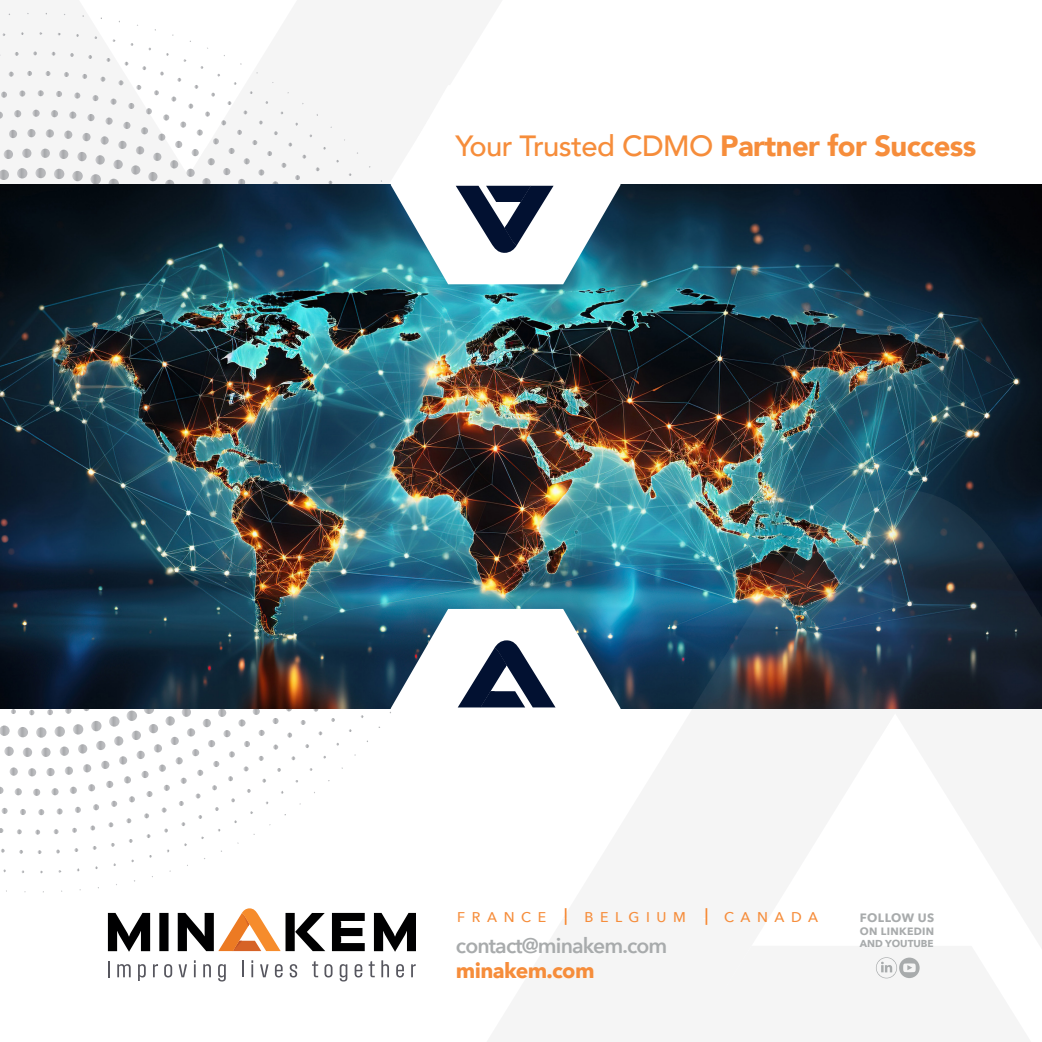
<style>
.page{position:relative;width:1042px;height:1042px;background:#fff}
.page>*{position:absolute;margin:0;border:0;box-sizing:border-box;transform-origin:0 0}
.t1{font:900 29.22px "Avenir";letter-spacing:-.02em;color:#f68d3b}
.t2{font:600 21.18px "Avenir Next";letter-spacing:-.04em;color:#a8abac}
.t3{font:700 21.18px "Avenir Next";letter-spacing:-.03em;color:#f68d3b}
.t4{font:500 14.17px "Avenir Next";letter-spacing:.47em;color:#f68d3b}
.t5{font:700 12.08px "Avenir Next";letter-spacing:.03em;color:#a8abac}
.t6{font:700 10.5px "Avenir Next";letter-spacing:.03em;color:#a8abac}
.t7{font:700 9.97px "Avenir Next";color:#a8abac}
.s1{font-weight:500}
.s2{color:#fff}
</style>
<div class="page">
<img style="left:555px;top:185px;width:487px;height:370px">
<svg style="left:555px;top:184px;width:66px;height:100px"></svg>
<img style="left:0;top:13px;width:555px;height:879px">
<svg style="left:629px;top:376px;width:10px;height:8px"></svg>
<svg style="left:652px;top:384px;width:12px;height:7px"></svg>
<img style="left:456px;top:555px;width:331px;height:370px">
<img style="left:787px;top:489px;width:255px;height:220px">
<svg style="left:565px;top:908px;width:1px;height:17px"></svg>
<svg style="left:705px;top:908px;width:2px;height:17px"></svg>
<svg style="left:108px;top:908px;width:308px;height:43px"></svg>
<svg style="left:108px;top:961px;width:2px;height:16px"></svg>
<svg style="left:117px;top:964px;width:14px;height:13px"></svg>
<svg style="left:138px;top:964px;width:8px;height:16px"></svg>
<svg style="left:153px;top:964px;width:5px;height:13px"></svg>
<svg style="left:164px;top:964px;width:8px;height:13px"></svg>
<svg style="left:178px;top:964px;width:9px;height:13px"></svg>
<svg style="left:194px;top:960px;width:2px;height:17px"></svg>
<svg style="left:203px;top:964px;width:8px;height:13px"></svg>
<svg style="left:218px;top:964px;width:8px;height:17px"></svg>
<svg style="left:242px;top:960px;width:2px;height:17px"></svg>
<svg style="left:251px;top:960px;width:2px;height:17px"></svg>
<svg style="left:260px;top:964px;width:9px;height:13px"></svg>
<svg style="left:275px;top:964px;width:8px;height:13px"></svg>
<svg style="left:290px;top:964px;width:7px;height:13px"></svg>
<svg style="left:312px;top:961px;width:6px;height:16px"></svg>
<svg style="left:324px;top:964px;width:8px;height:13px"></svg>
<svg style="left:340px;top:964px;width:7px;height:17px"></svg>
<svg style="left:355px;top:964px;width:7px;height:13px"></svg>
<svg style="left:369px;top:961px;width:6px;height:16px"></svg>
<svg style="left:381px;top:960px;width:8px;height:17px"></svg>
<svg style="left:396px;top:964px;width:8px;height:13px"></svg>
<svg style="left:411px;top:964px;width:5px;height:13px"></svg>
<svg style="left:875px;top:957px;width:45px;height:22px"></svg>
<p class="t1" style="left:455px;top:120px;width:522px"><span class="s1">Your Trusted CDMO</span> Partner for Success</p>
<p class="t4" style="left:457px;top:905px;width:363px">FRANCE <span class="s2">-</span> BELGIUM <span class="s2">-</span> CANADA</p>
<p class="t5" style="left:860px;top:907px;width:76px">FOLLOW US</p>
<p class="t6" style="left:860px;top:922px;width:76px">ON LINKEDIN</p>
<p class="t7" style="left:860px;top:934px;width:75px">AND YOUTUBE</p>
<p class="t2" style="left:456px;top:928px;width:213px">contact@minakem.com</p>
<p class="t3" style="left:456px;top:952px;width:140px">minakem.com</p>
</div>
